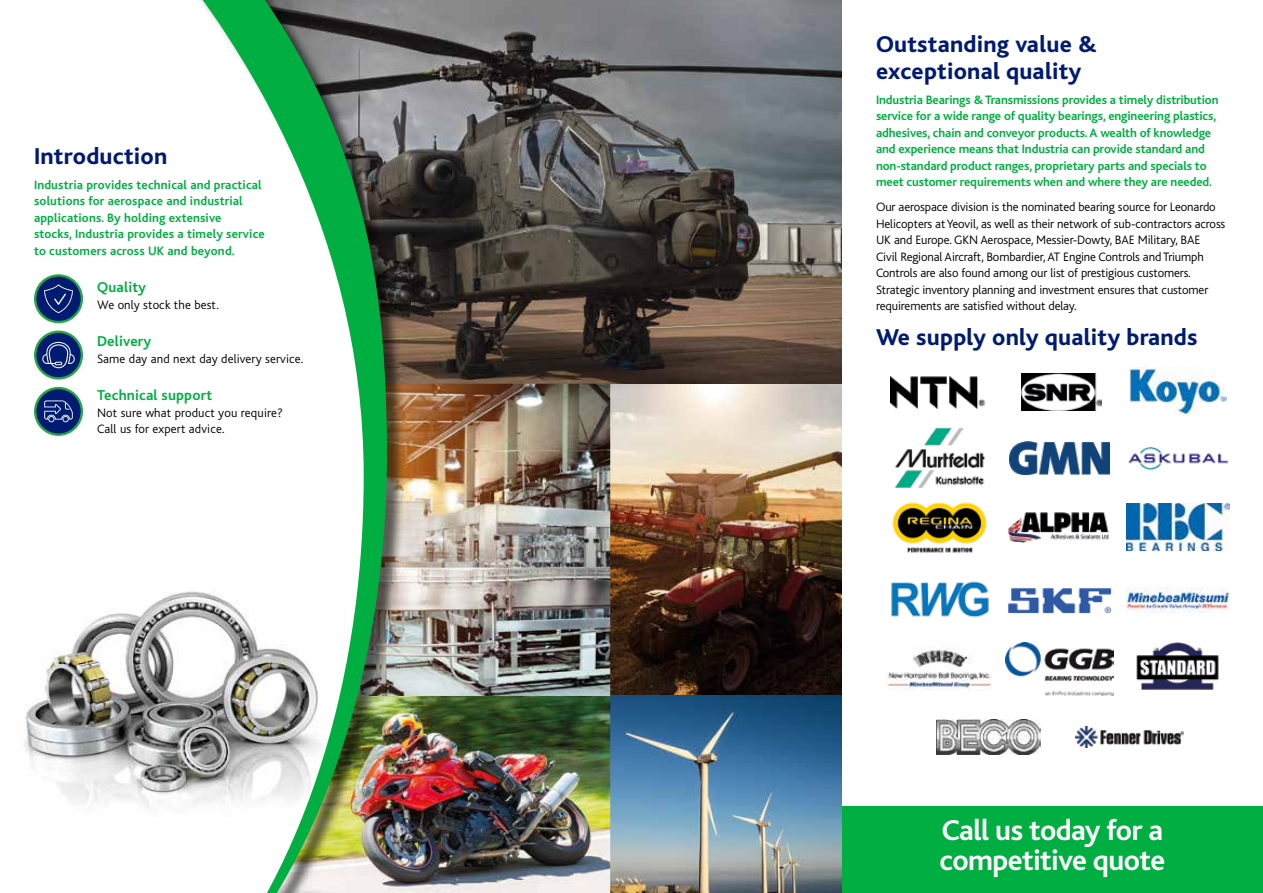
<style>
.page{position:relative;width:1263px;height:893px;background:#fff}
.page>*{position:absolute;margin:0;border:0;box-sizing:border-box;transform-origin:0 0}
.t1{font:700 30px/30px "Bliss";letter-spacing:-.02em;color:#fff}
.t2{font:800 24px/27px "Bliss";letter-spacing:.01em;color:#001b71}
.t3{font:700 15px "Bliss";letter-spacing:.01em;color:#00ae42}
.t4{font:300 12.75px/16.5px "Bliss";letter-spacing:-.01em;color:#000}
.t5{font:700 12.75px/16.5px "Bliss";letter-spacing:-.01em;color:#00ae42}
.t6{font:700 12.75px/16.5px "Bliss";letter-spacing:.01em;color:#00ae42}
.t7{font:300 12.75px/16.5px "Bliss";letter-spacing:.01em;color:#000}
</style>
<div class="page">
<img style="left:24px;top:613px;width:100px;height:195px">
<img style="left:405px;top:0;width:437px;height:384px">
<img style="left:610px;top:384px;width:232px;height:312px">
<img style="left:610px;top:696px;width:232px;height:197px">
<img style="left:405px;top:696px;width:205px;height:197px">
<img style="left:405px;top:384px;width:205px;height:312px">
<img style="left:1128px;top:447px;width:100px;height:23px">
<img style="left:1136px;top:641px;width:83px;height:49px">
<div style="left:127px;top:0;width:278px;height:893px;background:#000;opacity:.59"></div>
<svg style="left:124px;top:0;width:263px;height:893px"></svg>
<img style="left:1008px;top:512px;width:101px;height:31px">
<img style="left:937px;top:719px;width:103px;height:35px">
<img style="left:1006px;top:642px;width:107px;height:53px">
<img style="left:1009px;top:441px;width:100px;height:33px">
<img style="left:1127px;top:588px;width:102px;height:26px">
<img style="left:886px;top:647px;width:106px;height:44px">
<img style="left:890px;top:376px;width:96px;height:33px">
<img style="left:1022px;top:373px;width:79px;height:37px">
<img style="left:1008px;top:588px;width:103px;height:26px">
<img style="left:1129px;top:367px;width:97px;height:49px">
<img style="left:894px;top:428px;width:91px;height:60px">
<img style="left:1076px;top:726px;width:107px;height:22px">
<img style="left:1127px;top:504px;width:102px;height:46px">
<img style="left:892px;top:502px;width:95px;height:51px">
<img style="left:891px;top:581px;width:98px;height:37px">
<div style="left:842px;top:807px;width:421px;height:86px;background:#00ae42"></div>
<svg style="left:35px;top:388px;width:47px;height:47px"></svg>
<div style="left:34px;top:387px;width:49px;height:49px;border:2px solid #23a845;border-radius:50%"></div>
<svg style="left:44px;top:400px;width:29px;height:22px"></svg>
<svg style="left:35px;top:275px;width:47px;height:47px"></svg>
<div style="left:34px;top:274px;width:49px;height:49px;border:2px solid #23a845;border-radius:50%"></div>
<svg style="left:44px;top:284px;width:29px;height:29px"></svg>
<svg style="left:35px;top:332px;width:47px;height:46px"></svg>
<div style="left:34px;top:331px;width:49px;height:49px;border:2px solid #23a845;border-radius:50%"></div>
<svg style="left:42px;top:342px;width:33px;height:26px"></svg>
<h2 class="t2" style="left:34px;top:143px;width:135px">Introduction</h2>
<p class="t6" style="left:34px;top:176px;width:232px">Industria provides technical and practical solutions for aerospace and industrial applications. By holding extensive<br>stocks, Industria provides a timely service to customers across UK and beyond.</p>
<p class="t3" style="left:97px;top:279px;width:51px">Quality</p>
<p class="t7" style="left:97px;top:296px;width:123px">We only stock the best.</p>
<p class="t3" style="left:97px;top:333px;width:56px">Delivery</p>
<p class="t7" style="left:97px;top:350px;width:208px">Same day and next day delivery service.</p>
<p class="t3" style="left:97px;top:387px;width:117px">Technical support</p>
<p class="t7" style="left:97px;top:404px;width:187px">Not sure what product you require?<br>Call us for expert advice.</p>
<h2 class="t2" style="left:876px;top:31px;width:222px">Outstanding value &amp; exceptional quality</h2>
<p class="t5" style="left:876px;top:92px;width:344px">Industria Bearings &amp; Transmissions provides a timely distribution service for a wide range of quality bearings, engineering plastics, adhesives, chain and conveyor products. A wealth of knowledge and experience means that Industria can provide standard and non-standard product ranges, proprietary parts and specials to meet customer requirements when and where they are needed.</p>
<p class="t4" style="left:876px;top:199px;width:351px">Our aerospace division is the nominated bearing source for Leonardo Helicopters at Yeovil, as well as their network of sub-contractors across UK and Europe. GKN Aerospace, Messier-Dowty, BAE Military, BAE<br>Civil Regional Aircraft, Bombardier, AT Engine Controls and Triumph Controls are also found among our list of prestigious customers.<br>Strategic inventory planning and investment ensures that customer requirements are satisfied without delay.</p>
<h2 class="t2" style="left:876px;top:324px;width:323px">We supply only quality brands</h2>
<h1 class="t1" style="left:939px;top:816px;width:227px">Call us today for a competitive quote</h1>
</div>
